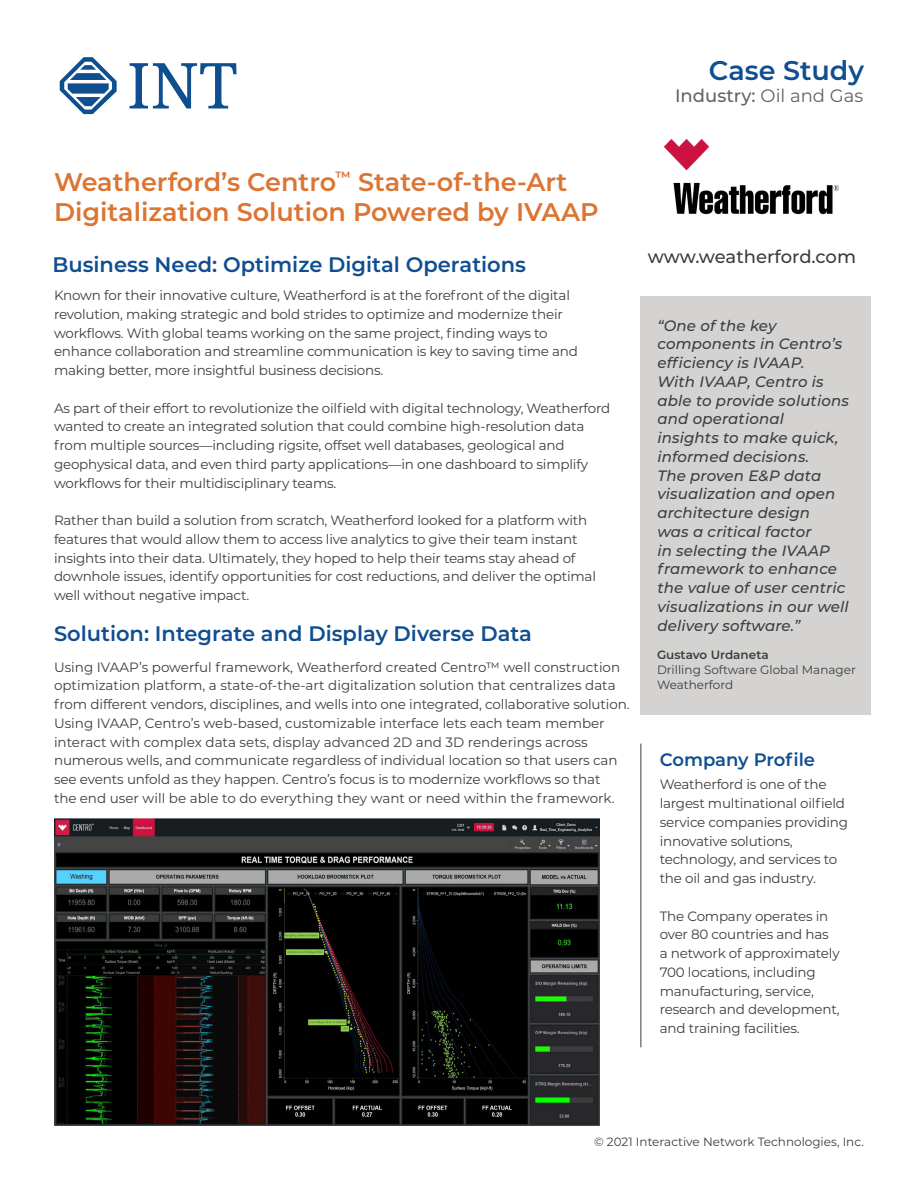
<style>
.page{position:relative;width:918px;height:1188px;background:#fff}
.page>*{position:absolute;margin:0;border:0;box-sizing:border-box;transform-origin:0 0}
.t1{font:600 27px "Montserrat";color:#0f4e90}
.t2{font:600 25.5px/30.6px "Montserrat";color:#dc7432}
.t3{font:600 21px "Montserrat";color:#0f4e90}
.t4{font:500 18px "Montserrat";letter-spacing:-.005em;color:#3d3d3d}
.t5{font:500 18px "Montserrat";color:#626362}
.t6{font:600 18px "Montserrat";letter-spacing:-.005em;color:#0f4e90}
.t7{font:italic 500 15px/18.8px "Montserrat";letter-spacing:.01em;color:#3d3d3d}
.t8{font:13.5px/18.8px "Montserrat";letter-spacing:-.015em;color:#3d3d3d}
.t9{font:12px "Montserrat";color:#3d3d3d}
.t10{font:600 12px "Montserrat";color:#3d3d3d}
.s1{font-weight:400}
</style>
<div class="page">
<svg style="left:130px;top:63px;width:106px;height:45px"></svg>
<svg style="left:60px;top:57px;width:57px;height:57px"></svg>
<img style="left:664px;top:139px;width:175px;height:75px">
<div style="left:640px;top:297px;width:231px;height:418px;background:#d4d3d2"></div>
<hr style="left:640px;top:744px;width:1px;height:303px;background:#3d3d3d">
<img style="left:54px;top:819px;width:546px;height:307px">
<p class="t1" style="left:709px;top:51px;width:157px">Case Study</p>
<p class="t5" style="left:675px;top:83px;width:190px">Industry: <span class="s1">Oil and Gas</span></p>
<p class="t2" style="left:54px;top:165px;width:546px">Weatherford’s Centro<sup>™</sup> State-of-the-Art<br>Digitalization Solution Powered by IVAAP</p>
<p class="t3" style="left:52px;top:250px;width:475px">Business Need: Optimize Digital Operations</p>
<p class="t8" style="left:54px;top:285px;width:526px">Known for their innovative culture, Weatherford is at the forefront of the digital revolution, making strategic and bold strides to optimize and modernize their workflows. With global teams working on the same project, finding ways to enhance collaboration and streamline communication is key to saving time and making better, more insightful business decisions.</p>
<p class="t8" style="left:54px;top:398px;width:558px">As part of their effort to revolutionize the oilfield with digital technology, Weatherford wanted to create an integrated solution that could combine high-resolution data from multiple sources—including rigsite, offset well databases, geological and geophysical data, and even third party applications—in one dashboard to simplify workflows for their multidisciplinary teams.</p>
<p class="t8" style="left:54px;top:510px;width:544px">Rather than build a solution from scratch, Weatherford looked for a platform with features that would allow them to access live analytics to give their team instant insights into their data. Ultimately, they hoped to help their teams stay ahead of downhole issues, identify opportunities for cost reductions, and deliver the optimal well without negative impact.</p>
<p class="t3" style="left:54px;top:618px;width:480px">Solution: Integrate and Display Diverse Data</p>
<p class="t8" style="left:54px;top:657px;width:577px">Using IVAAP’s powerful framework, Weatherford created Centro™ well construction optimization platform, a state-of-the-art digitalization solution that centralizes data from different vendors, disciplines, and wells into one integrated, collaborative solution.<br>Using IVAAP, Centro’s web-based, customizable interface lets each team member interact with complex data sets, display advanced 2D and 3D renderings across numerous wells, and communicate regardless of individual location so that users can see events unfold as they happen. Centro’s focus is to modernize workflows so that<br>the end user will be able to do everything they want or need within the framework.</p>
<p class="t4" style="left:648px;top:244px;width:210px">www.weatherford.com</p>
<p class="t7" style="left:657px;top:315px;width:193px">“One of the key components in Centro’s efficiency is IVAAP.<br>With IVAAP, Centro is able to provide solutions and operational insights to make quick, informed decisions.<br>The proven E&amp;P data visualization and open architecture design<br>was a critical factor<br>in selecting the IVAAP framework to enhance the value of user centric visualizations in our well delivery software.”</p>
<p class="t10" style="left:657px;top:646px;width:113px">Gustavo Urdaneta</p>
<p class="t9" style="left:657px;top:661px;width:200px">Drilling Software Global Manager</p>
<p class="t9" style="left:657px;top:676px;width:78px">Weatherford</p>
<p class="t6" style="left:660px;top:747px;width:157px">Company Profile</p>
<p class="t8" style="left:660px;top:775px;width:190px">Weatherford is one of the largest multinational oilfield service companies providing innovative solutions, technology, and services to the oil and gas industry.</p>
<p class="t8" style="left:660px;top:906px;width:182px">The Company operates in over 80 countries and has a network of approximately<br>700 locations, including manufacturing, service, research and development, and training facilities.</p>
<p class="t9" style="left:594px;top:1133px;width:271px">© 2021 Interactive Network Technologies, Inc.</p>
</div>
